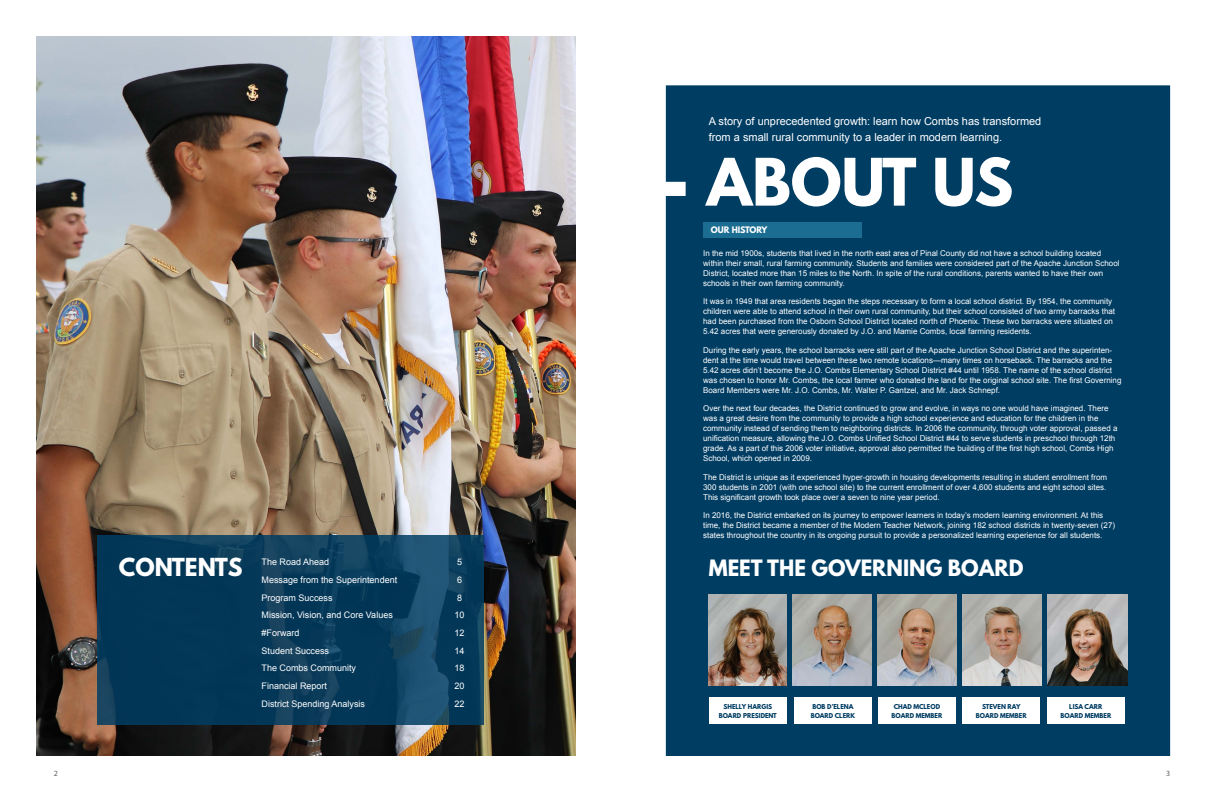
<style>
.page{position:relative;width:1224px;height:792px;background:#fff}
.page>*{position:absolute;margin:0;border:0;box-sizing:border-box;transform-origin:0 0}
.t1{font:700 58px "League Spartan";color:#fff}
.t2{font:700 22px "League Spartan";color:#fff}
.t3{font:700 20px "League Spartan";color:#fff}
.t4{font:11px/16px "Arial";color:#fff}
.t5{font:9px "Arial";color:#fff}
.t6{font:8px/10px "Arial";color:#fff}
.t7{font:700 8px "League Spartan";letter-spacing:-.01em;color:#fff}
.t8{font:8px "Myriad Pro";color:#5b615f}
.t9{font:700 6px/9px "League Spartan";color:#003d63;text-align:center}
</style>
<div class="page">
<img style="left:36px;top:36px;width:540px;height:720px">
<svg style="left:97px;top:535px;width:387px;height:190px;background:#093c5b"></svg>
<div style="left:666px;top:85px;width:504px;height:671px;background:#003d63"></div>
<img style="left:1048px;top:595px;width:79px;height:90px">
<img style="left:962px;top:595px;width:80px;height:90px">
<img style="left:877px;top:595px;width:80px;height:90px">
<div style="left:794px;top:698px;width:78px;height:26px;background:#fff"></div>
<div style="left:878px;top:698px;width:78px;height:26px;background:#fff"></div>
<div style="left:962px;top:698px;width:78px;height:26px;background:#fff"></div>
<div style="left:1047px;top:698px;width:78px;height:26px;background:#fff"></div>
<img style="left:709px;top:595px;width:78px;height:90px">
<img style="left:793px;top:595px;width:79px;height:90px">
<div style="left:709px;top:698px;width:78px;height:26px;background:#fff"></div>
<div style="left:703px;top:222px;width:159px;height:15px;background:#1b6d92"></div>
<h3 class="t4" style="left:709px;top:113px;width:334px">A story of unprecedented growth: learn how Combs has transformed from a small rural community to a leader in modern learning.</h3>
<h1 class="t1" style="left:707px;top:137px;width:308px">ABOUT US</h1>
<p class="t7" style="left:711px;top:224px;width:58px">OUR HISTORY</p>
<h2 class="t2" style="left:119px;top:550px;width:125px">CONTENTS</h2>
<p class="t5" style="left:262px;top:556px;width:69px">The Road Ahead</p>
<p class="t5" style="left:457px;top:556px;width:7px">5</p>
<p class="t5" style="left:262px;top:574px;width:137px">Message from the Superintendent</p>
<p class="t5" style="left:457px;top:574px;width:7px">6</p>
<p class="t5" style="left:262px;top:592px;width:73px">Program Success</p>
<p class="t5" style="left:457px;top:592px;width:7px">8</p>
<p class="t5" style="left:262px;top:609px;width:133px">Mission, Vision, and Core Values</p>
<p class="t5" style="left:455px;top:609px;width:12px">10</p>
<p class="t5" style="left:262px;top:627px;width:40px">#Forward</p>
<p class="t5" style="left:455px;top:627px;width:12px">12</p>
<p class="t5" style="left:262px;top:645px;width:69px">Student Success</p>
<p class="t5" style="left:455px;top:645px;width:12px">14</p>
<p class="t5" style="left:262px;top:662px;width:96px">The Combs Community</p>
<p class="t5" style="left:455px;top:662px;width:12px">18</p>
<p class="t5" style="left:262px;top:680px;width:67px">Financial Report</p>
<p class="t5" style="left:455px;top:680px;width:12px">20</p>
<p class="t5" style="left:262px;top:698px;width:105px">District Spending Analysis</p>
<p class="t5" style="left:455px;top:698px;width:12px">22</p>
<p class="t6" style="left:703px;top:248px;width:418px">In the mid 1900s, students that lived in the north east area of Pinal County did not have a school building located within their small, rural farming community. Students and families were considered part of the Apache Junction School District, located more than 15 miles to the North. In spite of the rural conditions, parents wanted to have their own schools in their own farming community.</p>
<p class="t6" style="left:703px;top:296px;width:414px">It was in 1949 that area residents began the steps necessary to form a local school district. By 1954, the community children were able to attend school in their own rural community, but their school consisted of two army barracks that had been purchased from the Osborn School District located north of Phoenix. These two barracks were situated on 5.42 acres that were generously donated by J.O. and Mamie Combs, local farming residents.</p>
<p class="t6" style="left:703px;top:345px;width:420px">During the early years, the school barracks were still part of the Apache Junction School District and the superinten&shy;dent at the time would travel between these two remote locations—many times on horseback. The barracks and the 5.42 acres didn’t become the J.O. Combs Elementary School District #44 until 1958. The name of the school district was chosen to honor Mr. Combs, the local farmer who donated the land for the original school site. The first Governing Board Members were Mr. J.O. Combs, Mr. Walter P. Gantzel, and Mr. Jack Schnepf.</p>
<p class="t6" style="left:703px;top:403px;width:416px">Over the next four decades, the District continued to grow and evolve, in ways no one would have imagined. There was a great desire from the community to provide a high school experience and education for the children in the community instead of sending them to neighboring districts. In 2006 the community, through voter approval, passed a unification measure, allowing the J.O. Combs Unified School District #44 to serve students in preschool through 12th grade. As a part of this 2006 voter initiative, approval also permitted the building of the first high school, Combs High School, which opened in 2009.</p>
<p class="t6" style="left:703px;top:472px;width:406px;text-align:justify">The District is unique as it experienced hyper-growth in housing developments resulting in student enrollment from 300 students in 2001 (with one school site) to the current enrollment of over 4,600 students and eight school sites.<br>This significant growth took place over a seven to nine year period.</p>
<p class="t6" style="left:703px;top:510px;width:414px">In 2016, the District embarked on its journey to empower learners in today’s modern learning environment. At this time, the District became a member of the Modern Teacher Network, joining 182 school districts in twenty-seven (27) states throughout the country in its ongoing pursuit to provide a personalized learning experience for all students.</p>
<h3 class="t3" style="left:709px;top:552px;width:316px">MEET THE GOVERNING BOARD</h3>
<p class="t9" style="left:719px;top:702px;width:60px">SHELLY HARGIS<br>BOARD PRESIDENT</p>
<p class="t9" style="left:811px;top:702px;width:46px;text-align:left">BOB D’ELENA<br>BOARD CLERK</p>
<p class="t9" style="left:891px;top:702px;width:52px">CHAD MCLEOD<br>BOARD MEMBER</p>
<p class="t9" style="left:976px;top:702px;width:52px">STEVEN RAY<br>BOARD MEMBER</p>
<p class="t9" style="left:1060px;top:702px;width:52px">LISA CARR<br>BOARD MEMBER</p>
<p class="t8" style="left:54px;top:768px;width:6px">2</p>
<p class="t8" style="left:1166px;top:768px;width:6px">3</p>
</div>
